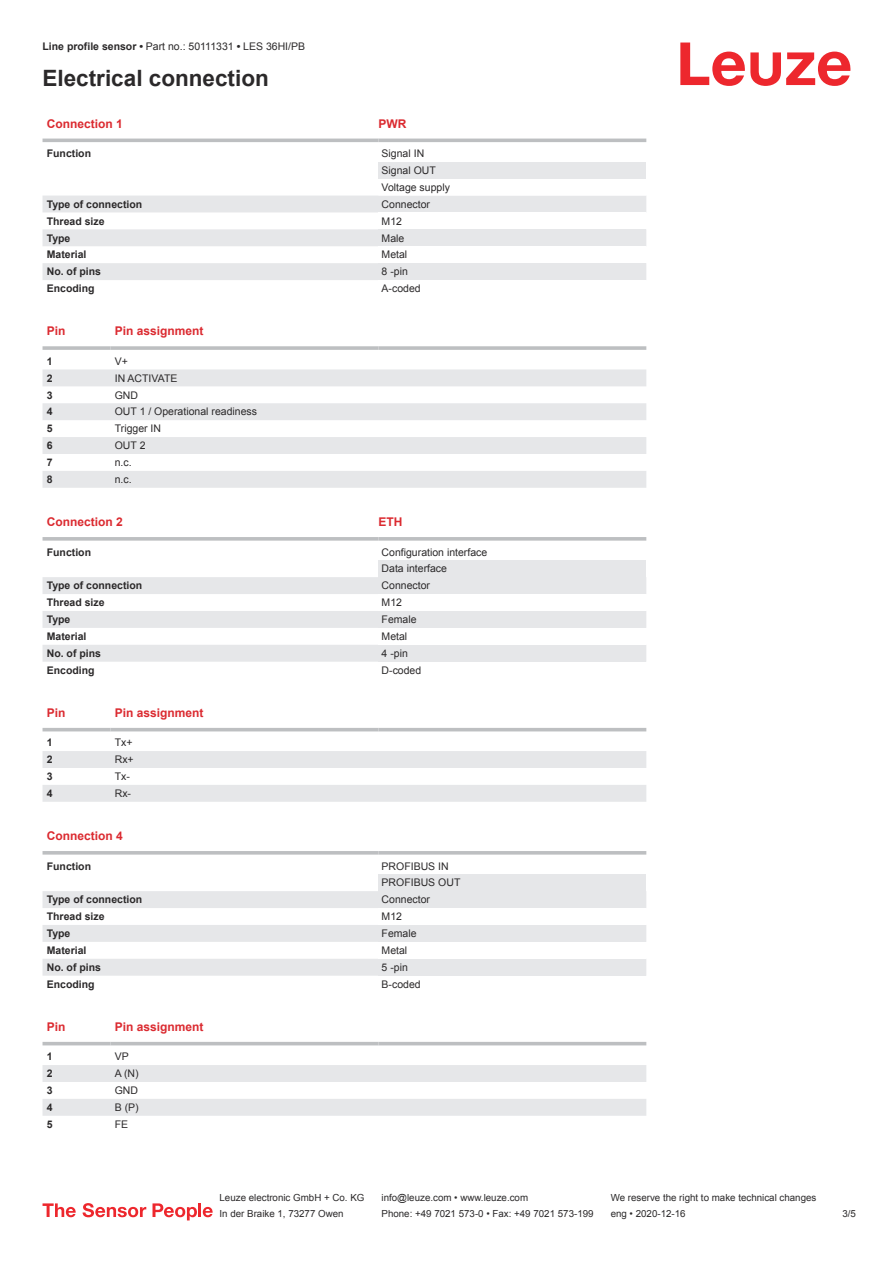
<style>
.page{position:relative;width:893px;height:1263px;background:#fff}
.page>*{position:absolute;margin:0;border:0;box-sizing:border-box;transform-origin:0 0}
.t1{font:700 22.5px "Arial";color:#2b292a}
.t2{font:700 12px "Arial";color:#db2a30}
.t3{font:10.5px/17px "Arial";color:#2b292a}
.t4{font:700 10.5px "Arial";color:#2b292a}
.t5{font:9.75px "Arial";color:#2b292a}
.s1{font-weight:700}
</style>
<div class="page">
<svg style="left:680px;top:43px;width:170px;height:43px"></svg>
<svg style="left:43px;top:138px;width:603px;height:58px"></svg>
<svg style="left:43px;top:196px;width:335px;height:84px;fill:#e6e7e9"></svg>
<hr style="left:43px;top:139px;width:335px;height:3px;background:#bdbfc1">
<hr style="left:378px;top:139px;width:268px;height:3px;background:#bdbfc1">
<svg style="left:378px;top:145px;width:268px;height:51px"></svg>
<div style="left:378px;top:162px;width:268px;height:17px;background:#e6e7e9"></div>
<div style="left:378px;top:196px;width:268px;height:16px;background:#e6e7e9"></div>
<div style="left:378px;top:229px;width:268px;height:17px;background:#e6e7e9"></div>
<div style="left:378px;top:263px;width:268px;height:17px;background:#e6e7e9"></div>
<svg style="left:43px;top:369px;width:603px;height:119px;fill:#e6e7e9"></svg>
<hr style="left:43px;top:346px;width:68px;height:4px;background:#c6c8c9">
<svg style="left:111px;top:346px;width:267px;height:4px"></svg>
<hr style="left:378px;top:346px;width:268px;height:4px;background:#c6c8c9">
<svg style="left:43px;top:577px;width:335px;height:85px;fill:#e6e7e9"></svg>
<svg style="left:43px;top:537px;width:335px;height:4px"></svg>
<svg style="left:378px;top:537px;width:268px;height:4px"></svg>
<div style="left:378px;top:560px;width:268px;height:17px;background:#e6e7e9"></div>
<div style="left:378px;top:577px;width:268px;height:17px;background:#e6e7e9"></div>
<div style="left:378px;top:611px;width:268px;height:17px;background:#e6e7e9"></div>
<div style="left:378px;top:645px;width:268px;height:17px;background:#e6e7e9"></div>
<svg style="left:43px;top:731px;width:603px;height:1px"></svg>
<svg style="left:43px;top:751px;width:603px;height:51px"></svg>
<hr style="left:43px;top:728px;width:68px;height:3px;background:#bdbfc1">
<hr style="left:111px;top:728px;width:267px;height:3px;background:#bdbfc1">
<hr style="left:378px;top:728px;width:268px;height:3px;background:#bdbfc1">
<svg style="left:43px;top:891px;width:335px;height:85px;fill:#e6e7e9"></svg>
<svg style="left:43px;top:851px;width:335px;height:4px"></svg>
<svg style="left:378px;top:851px;width:268px;height:4px"></svg>
<div style="left:378px;top:874px;width:268px;height:17px;background:#e6e7e9"></div>
<div style="left:378px;top:891px;width:268px;height:17px;background:#e6e7e9"></div>
<div style="left:378px;top:925px;width:268px;height:17px;background:#e6e7e9"></div>
<div style="left:378px;top:959px;width:268px;height:17px;background:#e6e7e9"></div>
<svg style="left:43px;top:1045px;width:603px;height:1px"></svg>
<svg style="left:43px;top:1065px;width:603px;height:51px"></svg>
<hr style="left:43px;top:1042px;width:68px;height:3px;background:#bdbfc1">
<hr style="left:111px;top:1042px;width:267px;height:3px;background:#bdbfc1">
<hr style="left:378px;top:1042px;width:268px;height:3px;background:#bdbfc1">
<svg style="left:43px;top:1203px;width:33px;height:14px"></svg>
<svg style="left:83px;top:1203px;width:63px;height:14px"></svg>
<svg style="left:153px;top:1203px;width:44px;height:17px"></svg>
<hr style="left:198px;top:1203px;width:3px;height:14px;background:#ed272d">
<svg style="left:203px;top:1207px;width:10px;height:10px"></svg>
<p class="t3" style="left:43px;top:39px;width:264px"><span class="s1">Line profile sensor •</span> Part no.: 50111331 <span class="s1">•</span> LES 36HI/PB</p>
<h1 class="t1" style="left:43px;top:70px;width:228px">Electrical connection</h1>
<p class="t2" style="left:47px;top:119px;width:78px">Connection 1</p>
<p class="t2" style="left:378px;top:119px;width:29px">PWR</p>
<p class="t4" style="left:47px;top:149px;width:46px">Function</p>
<p class="t3" style="left:382px;top:146px;width:70px">Signal IN<br>Signal OUT<br>Voltage supply</p>
<p class="t4" style="left:47px;top:200px;width:97px">Type of connection</p>
<p class="t3" style="left:382px;top:197px;width:50px">Connector</p>
<p class="t4" style="left:47px;top:217px;width:59px">Thread size</p>
<p class="t3" style="left:382px;top:213px;width:22px">M12</p>
<p class="t4" style="left:47px;top:234px;width:25px">Type</p>
<p class="t3" style="left:382px;top:230px;width:24px">Male</p>
<p class="t4" style="left:47px;top:251px;width:41px">Material</p>
<p class="t3" style="left:382px;top:247px;width:27px">Metal</p>
<p class="t4" style="left:47px;top:268px;width:56px">No. of pins</p>
<p class="t3" style="left:382px;top:264px;width:28px">8 -pin</p>
<p class="t4" style="left:47px;top:285px;width:49px">Encoding</p>
<p class="t3" style="left:382px;top:281px;width:41px">A-coded</p>
<p class="t2" style="left:47px;top:327px;width:20px">Pin</p>
<p class="t2" style="left:115px;top:327px;width:90px">Pin assignment</p>
<p class="t4" style="left:47px;top:357px;width:7px">1</p>
<p class="t3" style="left:115px;top:354px;width:15px">V+</p>
<p class="t4" style="left:47px;top:374px;width:7px">2</p>
<p class="t3" style="left:115px;top:370px;width:64px">IN ACTIVATE</p>
<p class="t4" style="left:47px;top:391px;width:7px">3</p>
<p class="t3" style="left:115px;top:387px;width:25px">GND</p>
<p class="t4" style="left:47px;top:408px;width:7px">4</p>
<p class="t3" style="left:115px;top:404px;width:144px">OUT 1 / Operational readiness</p>
<p class="t4" style="left:47px;top:425px;width:7px">5</p>
<p class="t3" style="left:115px;top:421px;width:48px">Trigger IN</p>
<p class="t4" style="left:47px;top:442px;width:7px">6</p>
<p class="t3" style="left:115px;top:438px;width:32px">OUT 2</p>
<p class="t4" style="left:47px;top:458px;width:7px">7</p>
<p class="t3" style="left:115px;top:455px;width:18px">n.c.</p>
<p class="t4" style="left:47px;top:475px;width:7px">8</p>
<p class="t3" style="left:115px;top:472px;width:18px">n.c.</p>
<p class="t2" style="left:47px;top:517px;width:78px">Connection 2</p>
<p class="t2" style="left:378px;top:517px;width:25px">ETH</p>
<p class="t4" style="left:47px;top:548px;width:46px">Function</p>
<p class="t3" style="left:382px;top:544px;width:107px">Configuration interface<br>Data interface</p>
<p class="t4" style="left:47px;top:582px;width:97px">Type of connection</p>
<p class="t3" style="left:382px;top:578px;width:50px">Connector</p>
<p class="t4" style="left:47px;top:599px;width:59px">Thread size</p>
<p class="t3" style="left:382px;top:595px;width:22px">M12</p>
<p class="t4" style="left:47px;top:615px;width:25px">Type</p>
<p class="t3" style="left:382px;top:612px;width:37px">Female</p>
<p class="t4" style="left:47px;top:632px;width:41px">Material</p>
<p class="t3" style="left:382px;top:629px;width:27px">Metal</p>
<p class="t4" style="left:47px;top:649px;width:56px">No. of pins</p>
<p class="t3" style="left:382px;top:646px;width:28px">4 -pin</p>
<p class="t4" style="left:47px;top:666px;width:49px">Encoding</p>
<p class="t3" style="left:382px;top:663px;width:41px">D-coded</p>
<p class="t2" style="left:47px;top:708px;width:20px">Pin</p>
<p class="t2" style="left:115px;top:708px;width:90px">Pin assignment</p>
<p class="t4" style="left:47px;top:739px;width:7px">1</p>
<p class="t3" style="left:115px;top:735px;width:19px">Tx+</p>
<p class="t4" style="left:47px;top:756px;width:7px">2</p>
<p class="t3" style="left:115px;top:752px;width:20px">Rx+</p>
<p class="t4" style="left:47px;top:772px;width:7px">3</p>
<p class="t3" style="left:115px;top:769px;width:17px">Tx-</p>
<p class="t4" style="left:47px;top:789px;width:7px">4</p>
<p class="t3" style="left:115px;top:786px;width:18px">Rx-</p>
<p class="t2" style="left:47px;top:831px;width:78px">Connection 4</p>
<p class="t4" style="left:47px;top:862px;width:46px">Function</p>
<p class="t3" style="left:382px;top:858px;width:80px">PROFIBUS IN<br>PROFIBUS OUT</p>
<p class="t4" style="left:47px;top:896px;width:97px">Type of connection</p>
<p class="t3" style="left:382px;top:892px;width:50px">Connector</p>
<p class="t4" style="left:47px;top:912px;width:59px">Thread size</p>
<p class="t3" style="left:382px;top:909px;width:22px">M12</p>
<p class="t4" style="left:47px;top:929px;width:25px">Type</p>
<p class="t3" style="left:382px;top:926px;width:37px">Female</p>
<p class="t4" style="left:47px;top:946px;width:41px">Material</p>
<p class="t3" style="left:382px;top:943px;width:27px">Metal</p>
<p class="t4" style="left:47px;top:963px;width:56px">No. of pins</p>
<p class="t3" style="left:382px;top:960px;width:28px">5 -pin</p>
<p class="t4" style="left:47px;top:980px;width:49px">Encoding</p>
<p class="t3" style="left:382px;top:977px;width:41px">B-coded</p>
<p class="t2" style="left:47px;top:1022px;width:20px">Pin</p>
<p class="t2" style="left:115px;top:1022px;width:90px">Pin assignment</p>
<p class="t4" style="left:47px;top:1053px;width:7px">1</p>
<p class="t3" style="left:115px;top:1049px;width:16px">VP</p>
<p class="t4" style="left:47px;top:1069px;width:7px">2</p>
<p class="t3" style="left:115px;top:1066px;width:25px">A (N)</p>
<p class="t4" style="left:47px;top:1086px;width:7px">3</p>
<p class="t3" style="left:115px;top:1083px;width:25px">GND</p>
<p class="t4" style="left:47px;top:1103px;width:7px">4</p>
<p class="t3" style="left:115px;top:1100px;width:25px">B (P)</p>
<p class="t4" style="left:47px;top:1120px;width:7px">5</p>
<p class="t3" style="left:115px;top:1117px;width:15px">FE</p>
<p class="t5" style="left:220px;top:1194px;width:146px">Leuze electronic GmbH + Co. KG</p>
<p class="t5" style="left:381px;top:1194px;width:148px">info@leuze.com • www.leuze.com</p>
<p class="t5" style="left:611px;top:1194px;width:207px">We reserve the right to make technical changes</p>
<p class="t5" style="left:220px;top:1210px;width:126px">In der Braike 1, 73277 Owen</p>
<p class="t5" style="left:381px;top:1210px;width:214px">Phone: +49 7021 573-0 • Fax: +49 7021 573-199</p>
<p class="t5" style="left:611px;top:1210px;width:76px">eng • 2020-12-16</p>
<p class="t5" style="left:842px;top:1210px;width:15px">3 /5</p>
</div>
